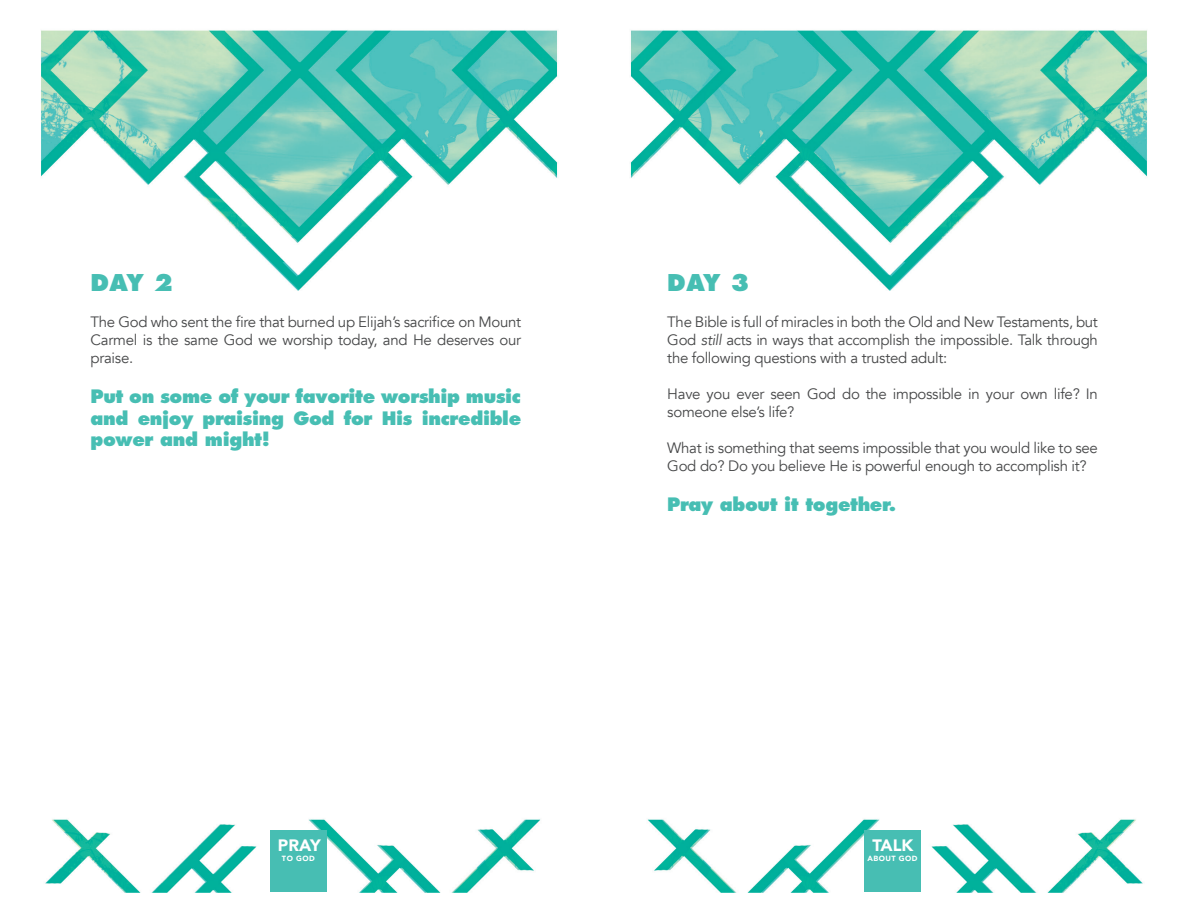
<style>
.page{position:relative;width:1188px;height:918px;background:#fff}
.page>*{position:absolute;margin:0;border:0;box-sizing:border-box;transform-origin:0 0}
.t1{font:800 22.5px "Futura Std";letter-spacing:-.03em;color:#47beb3}
.t2{font:800 18px/21.6px "Futura Std";letter-spacing:-.02em;color:#47beb3;text-align:justify}
.t3{font:900 16.5px "Avenir";color:#fff}
.t4{font:15px/18px "Avenir";letter-spacing:-.02em;color:#464748;text-align:justify}
.t5{font:900 7.5px "Avenir";letter-spacing:.06em;color:#fff}
.s1{font-style:italic}
</style>
<div class="page">
<img style="left:41px;top:30px;width:517px;height:863px">
<img style="left:630px;top:30px;width:517px;height:863px">
<div style="left:865px;top:830px;width:56px;height:62px;background:#47beb3"></div>
<div style="left:864px;top:854px;width:57px;height:19px;background:#47beb3"></div>
<div style="left:271px;top:830px;width:56px;height:62px;background:#47beb3"></div>
<div style="left:270px;top:854px;width:56px;height:19px;background:#47beb3"></div>
<p class="t1" style="left:91px;top:269px;width:84px">DAY 2</p>
<p class="t4" style="left:91px;top:313px;width:432px">The God who sent the fire that burned up Elijah’s sacrifice on Mount Carmel is the same God we worship today, and He deserves our praise.</p>
<p class="t2" style="left:91px;top:385px;width:432px">Put on some of your favorite worship music and enjoy praising God for His incredible power and might!</p>
<p class="t3" style="left:278px;top:831px;width:44px">PRAY</p>
<p class="t5" style="left:282px;top:852px;width:34px">TO GOD</p>
<p class="t1" style="left:667px;top:269px;width:84px">DAY 3</p>
<p class="t4" style="left:667px;top:313px;width:432px">The Bible is full of miracles in both the Old and New Testaments, but God <span class="s1">still</span> acts in ways that accomplish the impossible. Talk through the following questions with a trusted adult:</p>
<p class="t4" style="left:667px;top:385px;width:432px">Have you ever seen God do the impossible in your own life? In someone else’s life?</p>
<p class="t4" style="left:667px;top:439px;width:432px">What is something that seems impossible that you would like to see<br>God do? Do you believe He is powerful enough to accomplish it?</p>
<p class="t2" style="left:667px;top:493px;width:231px">Pray about it together.</p>
<p class="t3" style="left:872px;top:831px;width:42px">TALK</p>
<p class="t5" style="left:867px;top:852px;width:52px">ABOUT GOD</p>
</div>
